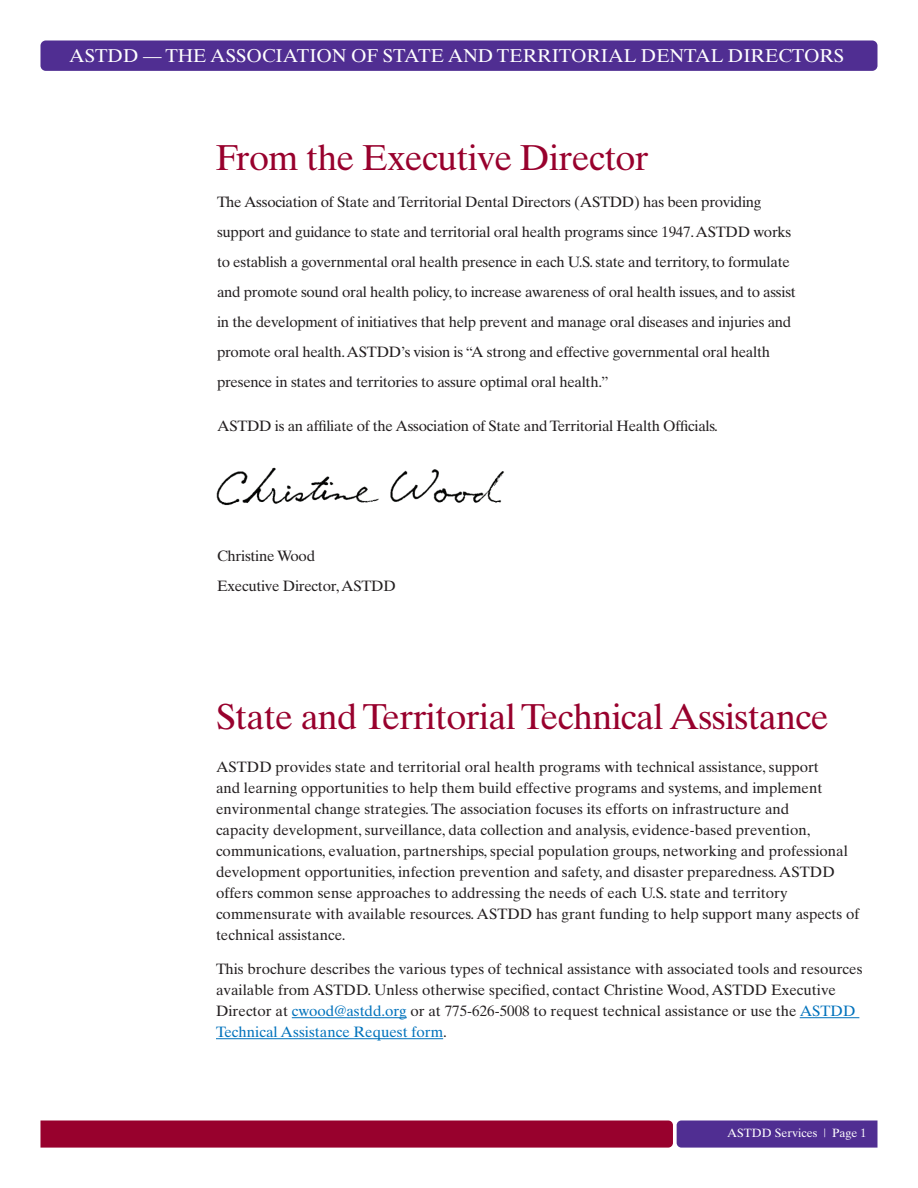
<style>
.page{position:relative;width:918px;height:1188px;background:#fff}
.page>*{position:absolute;margin:0;border:0;box-sizing:border-box;transform-origin:0 0}
.Headline_Large{font:36px "Times Ten";letter-spacing:-.02em;color:#98012d}
.t1{font:18.6px "Times Ten";color:#fff}
.Body_Text{font:15px/21px "Times Ten";color:#231f20}
.Body_Text-2{font:15px/30px "Times Ten";letter-spacing:-.02em;color:#231f20}
.t2{font:12px "Times Ten";color:#fff}
.s1{color:#0072bc}
</style>
<div class="page">
<div style="left:40px;top:40px;width:838px;height:31px;background:#502e92;border-radius:5px"></div>
<hr style="left:292px;top:1017px;width:115px;height:1px;background:#0072bc">
<hr style="left:800px;top:1017px;width:59px;height:1px;background:#0072bc">
<hr style="left:216px;top:1038px;width:227px;height:1px;background:#0072bc">
<svg style="left:40px;top:1120px;width:838px;height:28px;background:#8b154c"></svg>
<img style="left:216px;top:467px;width:288px;height:39px">
<p class="t1" style="left:69px;top:44px;width:777px">ASTDD — THE ASSOCIATION OF STATE AND TERRITORIAL DENTAL DIRECTORS</p>
<p class="Headline_Large" style="left:216px;top:137px;width:434px">From the Executive Director</p>
<p class="Body_Text-2" style="left:217px;top:187px;width:580px">The Association of State and Territorial Dental Directors (ASTDD) has been providing support and guidance to state and territorial oral health programs since 1947. ASTDD works to establish a governmental oral health presence in each U.S. state and territory, to formulate and promote sound oral health policy, to increase awareness of oral health issues, and to assist in the development of initiatives that help prevent and manage oral diseases and injuries and promote oral health. ASTDD’s vision is “A strong and effective governmental oral health presence in states and territories to assure optimal oral health.”</p>
<p class="Body_Text-2" style="left:217px;top:410px;width:502px">ASTDD is an affiliate of the Association of State and Territorial Health Officials.</p>
<p class="Body_Text-2" style="left:217px;top:541px;width:180px">Christine Wood<br>Executive Director, ASTDD</p>
<p class="Headline_Large" style="left:216px;top:696px;width:614px">State and Territorial Technical Assistance</p>
<p class="Body_Text" style="left:216px;top:756px;width:645px">ASTDD provides state and territorial oral health programs with technical assistance, support<br>and learning opportunities to help them build effective programs and systems, and implement environmental change strategies. The association focuses its efforts on infrastructure and<br>capacity development, surveillance, data collection and analysis, evidence-based prevention, communications, evaluation, partnerships, special population groups, networking and professional development opportunities, infection prevention and safety, and disaster preparedness. ASTDD offers common sense approaches to addressing the needs of each U.S. state and territory commensurate with available resources. ASTDD has grant funding to help support many aspects of technical assistance.</p>
<p class="Body_Text" style="left:216px;top:959px;width:648px">This brochure describes the various types of technical assistance with associated tools and resources available from ASTDD. Unless otherwise specified, contact Christine Wood, ASTDD Executive Director at <span class="s1">cwood@astdd.org</span> or at 775-626-5008 to request technical assistance or use the <span class="s1">ASTDD Technical Assistance Request form</span>.</p>
<p class="t2" style="left:727px;top:1126px;width:141px">ASTDD Services | Page 1</p>
</div>
